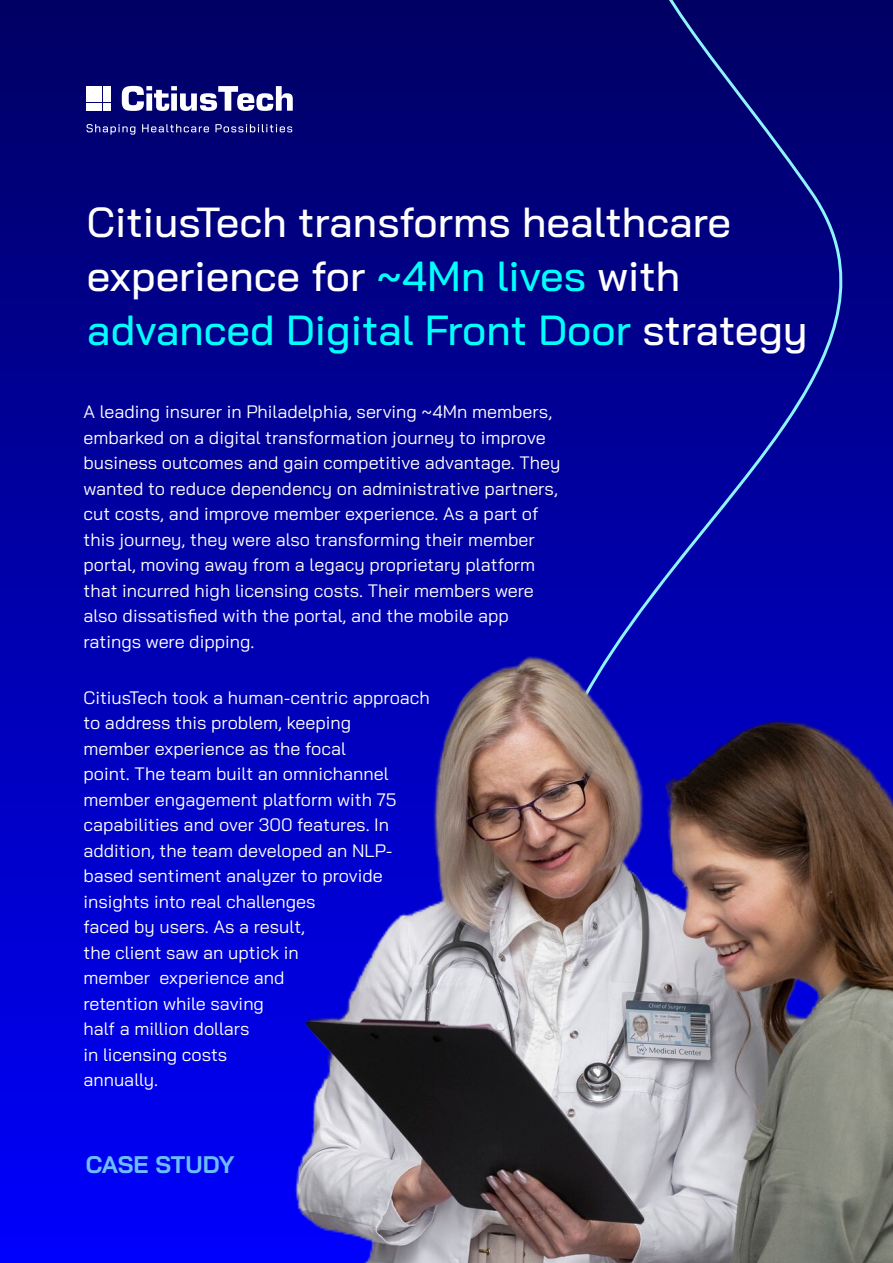
<style>
.page{position:relative;width:893px;height:1263px;background:#fff}
.page>*{position:absolute;margin:0;border:0;box-sizing:border-box;transform-origin:0 0}
.t1{font:500 42px "Bai Jamjuree";color:#fff}
.t2{font:500 42px "Bai Jamjuree";color:#0ff}
.t3{font:700 24px "Bai Jamjuree";letter-spacing:-.015em;color:#6cbdfb}
.t4{font:18px/25.5px "Bai Jamjuree";color:#fff}
.s1{color:#0ff}
.s2{color:#fff}
</style>
<div class="page">
<div style="left:0;top:0;width:893px;height:1263px;background:linear-gradient(to bottom,#000063,#0000fe)"></div>
<svg style="left:122px;top:86px;width:171px;height:25px"></svg>
<svg style="left:86px;top:124px;width:206px;height:11px"></svg>
<div style="left:86px;top:86px;width:7px;height:7px;background:#fff"></div>
<div style="left:95px;top:86px;width:7px;height:7px;background:#fff"></div>
<div style="left:103px;top:86px;width:8px;height:7px;background:#fff"></div>
<div style="left:86px;top:95px;width:7px;height:7px;background:#fff"></div>
<div style="left:95px;top:95px;width:7px;height:7px;background:#fff"></div>
<div style="left:103px;top:95px;width:8px;height:7px;background:#fff"></div>
<div style="left:86px;top:103px;width:7px;height:8px;background:#fff"></div>
<div style="left:95px;top:103px;width:7px;height:8px;background:#fff"></div>
<div style="left:103px;top:103px;width:8px;height:8px;background:#fff"></div>
<svg style="left:514px;top:0;width:333px;height:623px"></svg>
<img style="left:227px;top:623px;width:666px;height:640px">
<p class="t1" style="left:87px;top:198px;width:646px">CitiusTech transforms healthcare</p>
<p class="t1" style="left:87px;top:252px;width:595px">experience for <span class="s1">~4Mn lives</span> with</p>
<p class="t2" style="left:87px;top:306px;width:722px">advanced Digital Front Door <span class="s2">strategy</span></p>
<p class="t4" style="left:83px;top:399px;width:478px">A leading insurer in Philadelphia, serving ~4Mn members, embarked on a digital transformation journey to improve business outcomes and gain competitive advantage. They wanted to reduce dependency on administrative partners, cut costs, and improve member experience. As a part of this journey, they were also transforming their member portal, moving away from a legacy proprietary platform that incurred high licensing costs. Their members were also dissatisfied with the portal, and the mobile app ratings were dipping.</p>
<p class="t4" style="left:83px;top:684px;width:348px">CitiusTech took a human-centric approach to address this problem, keeping<br>member experience as the focal<br>point. The team built an omnichannel member engagement platform with 75 capabilities and over 300 features. In addition, the team developed an NLP&shy;based sentiment analyzer to provide insights into real challenges<br>faced by users. As a result,<br>the client saw an uptick in<br>member experience and<br>retention while saving<br>half a million dollars<br>in licensing costs<br>annually.</p>
<h2 class="t3" style="left:86px;top:1151px;width:150px">CASE STUDY</h2>
</div>
